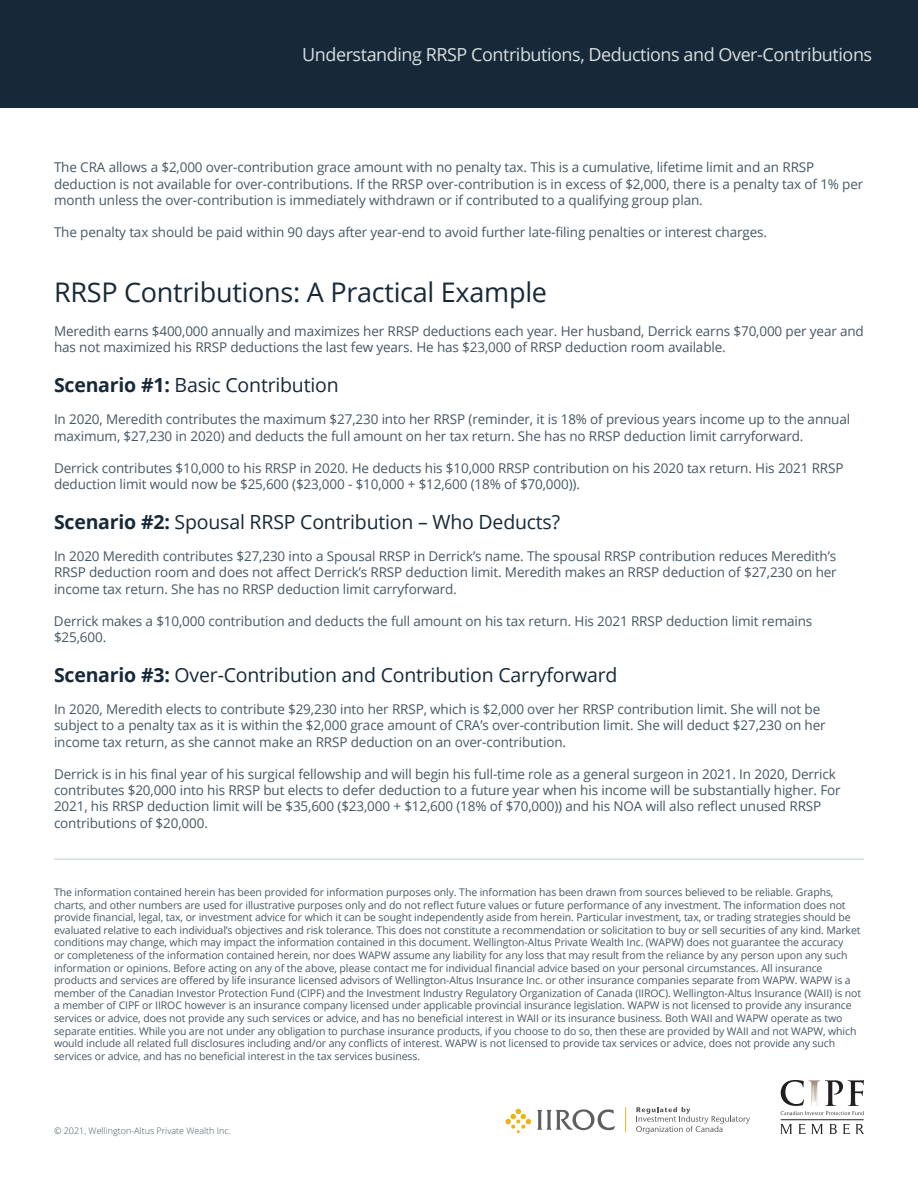
<style>
.page{position:relative;width:918px;height:1188px;background:#fff}
.page>*{position:absolute;margin:0;border:0;box-sizing:border-box;transform-origin:0 0}
.t1{font:27px "Open Sans";letter-spacing:-.01em;color:#172938}
.t2{font:19.5px "Open Sans";letter-spacing:-.01em;color:#172938}
.t3{font:18px "Open Sans";letter-spacing:-.025em;color:#d9dfdf}
.t4{font:13.5px/16.2px "Open Sans";letter-spacing:-.01em;color:#475865}
.t5{font:10.5px/12.6px "Open Sans";letter-spacing:-.01em;color:#475865}
.t6{font:300 9px "Open Sans";color:#475865}
.s1{font-weight:700}
</style>
<div class="page">
<hr style="left:54px;top:858px;width:810px;height:2px;background:#d9dfdf">
<div style="left:0;top:0;width:918px;height:108px;background:#172938"></div>
<svg style="left:781px;top:1080px;width:83px;height:35px"></svg>
<svg style="left:780px;top:1124px;width:12px;height:10px"></svg>
<svg style="left:799px;top:1124px;width:24px;height:10px"></svg>
<svg style="left:829px;top:1124px;width:8px;height:10px"></svg>
<svg style="left:843px;top:1124px;width:7px;height:10px"></svg>
<svg style="left:856px;top:1124px;width:8px;height:10px"></svg>
<hr style="left:781px;top:1119px;width:83px;height:1px;background:#231f20">
<svg style="left:506px;top:1108px;width:25px;height:25px"></svg>
<svg style="left:537px;top:1109px;width:78px;height:21px"></svg>
<svg style="left:625px;top:1107px;width:1px;height:25px"></svg>
<svg style="left:636px;top:1107px;width:114px;height:27px"></svg>
<p class="t3" style="left:302px;top:42px;width:571px">Understanding RRSP Contributions, Deductions and Over-Contributions</p>
<p class="t4" style="left:54px;top:159px;width:811px">The CRA allows a $2,000 over-contribution grace amount with no penalty tax. This is a cumulative, lifetime limit and an RRSP deduction is not available for over-contributions. If the RRSP over-contribution is in excess of $2,000, there is a penalty tax of 1% per month unless the over-contribution is immediately withdrawn or if contributed to a qualifying group plan.</p>
<p class="t4" style="left:54px;top:224px;width:715px">The penalty tax should be paid within 90 days after year-end to avoid further late-filing penalties or interest charges.</p>
<p class="t1" style="left:54px;top:274px;width:495px">RRSP Contributions: A Practical Example</p>
<p class="t4" style="left:54px;top:323px;width:811px">Meredith earns $400,000 annually and maximizes her RRSP deductions each year. Her husband, Derrick earns $70,000 per year and has not maximized his RRSP deductions the last few years. He has $23,000 of RRSP deduction room available.</p>
<p class="t2" style="left:54px;top:371px;width:286px"><span class="s1">Scenario #1:</span> Basic Contribution</p>
<p class="t4" style="left:54px;top:411px;width:798px">In 2020, Meredith contributes the maximum $27,230 into her RRSP (reminder, it is 18% of previous years income up to the annual maximum, $27,230 in 2020) and deducts the full amount on her tax return. She has no RRSP deduction limit carryforward.</p>
<p class="t4" style="left:54px;top:460px;width:791px">Derrick contributes $10,000 to his RRSP in 2020. He deducts his $10,000 RRSP contribution on his 2020 tax return. His 2021 RRSP deduction limit would now be $25,600 ($23,000 - $10,000 + $12,600 (18% of $70,000)).</p>
<p class="t2" style="left:54px;top:508px;width:508px"><span class="s1">Scenario #2:</span> Spousal RRSP Contribution – Who Deducts?</p>
<p class="t4" style="left:54px;top:548px;width:784px;text-align:justify">In 2020 Meredith contributes $27,230 into a Spousal RRSP in Derrick’s name. The spousal RRSP contribution reduces Meredith’s RRSP deduction room and does not affect Derrick’s RRSP deduction limit. Meredith makes an RRSP deduction of $27,230 on her income tax return. She has no RRSP deduction limit carryforward.</p>
<p class="t4" style="left:54px;top:613px;width:760px">Derrick makes a $10,000 contribution and deducts the full amount on his tax return. His 2021 RRSP deduction limit remains $25,600.</p>
<p class="t2" style="left:54px;top:661px;width:565px"><span class="s1">Scenario #3:</span> Over-Contribution and Contribution Carryforward</p>
<p class="t4" style="left:54px;top:701px;width:773px">In 2020, Meredith elects to contribute $29,230 into her RRSP, which is $2,000 over her RRSP contribution limit. She will not be subject to a penalty tax as it is within the $2,000 grace amount of CRA’s over-contribution limit. She will deduct $27,230 on her income tax return, as she cannot make an RRSP deduction on an over-contribution.</p>
<p class="t4" style="left:54px;top:766px;width:788px">Derrick is in his final year of his surgical fellowship and will begin his full-time role as a general surgeon in 2021. In 2020, Derrick contributes $20,000 into his RRSP but elects to defer deduction to a future year when his income will be substantially higher. For 2021, his RRSP deduction limit will be $35,600 ($23,000 + $12,600 (18% of $70,000)) and his NOA will also reflect unused RRSP contributions of $20,000.</p>
<p class="t5" style="left:54px;top:886px;width:809px">The information contained herein has been provided for information purposes only. The information has been drawn from sources believed to be reliable. Graphs, charts, and other numbers are used for illustrative purposes only and do not reflect future values or future performance of any investment. The information does not provide financial, legal, tax, or investment advice for which it can be sought independently aside from herein. Particular investment, tax, or trading strategies should be evaluated relative to each individual’s objectives and risk tolerance. This does not constitute a recommendation or solicitation to buy or sell securities of any kind. Market conditions may change, which may impact the information contained in this document. Wellington-Altus Private Wealth Inc. (WAPW) does not guarantee the accuracy<br>or completeness of the information contained herein, nor does WAPW assume any liability for any loss that may result from the reliance by any person upon any such information or opinions. Before acting on any of the above, please contact me for individual financial advice based on your personal circumstances. All insurance products and services are offered by life insurance licensed advisors of Wellington-Altus Insurance Inc. or other insurance companies separate from WAPW. WAPW is a member of the Canadian Investor Protection Fund (CIPF) and the Investment Industry Regulatory Organization of Canada (IIROC). Wellington-Altus Insurance (WAII) is not a member of CIPF or IIROC however is an insurance company licensed under applicable provincial insurance legislation. WAPW is not licensed to provide any insurance services or advice, does not provide any such services or advice, and has no beneficial interest in WAII or its insurance business. Both WAII and WAPW operate as two separate entities. While you are not under any obligation to purchase insurance products, if you choose to do so, then these are provided by WAII and not WAPW, which would include all related full disclosures including and/or any conflicts of interest. WAPW is not licensed to provide tax services or advice, does not provide any such services or advice, and has no beneficial interest in the tax services business.</p>
<p class="t6" style="left:54px;top:1125px;width:178px">© 2021, Wellington-Altus Private Wealth Inc.</p>
</div>
